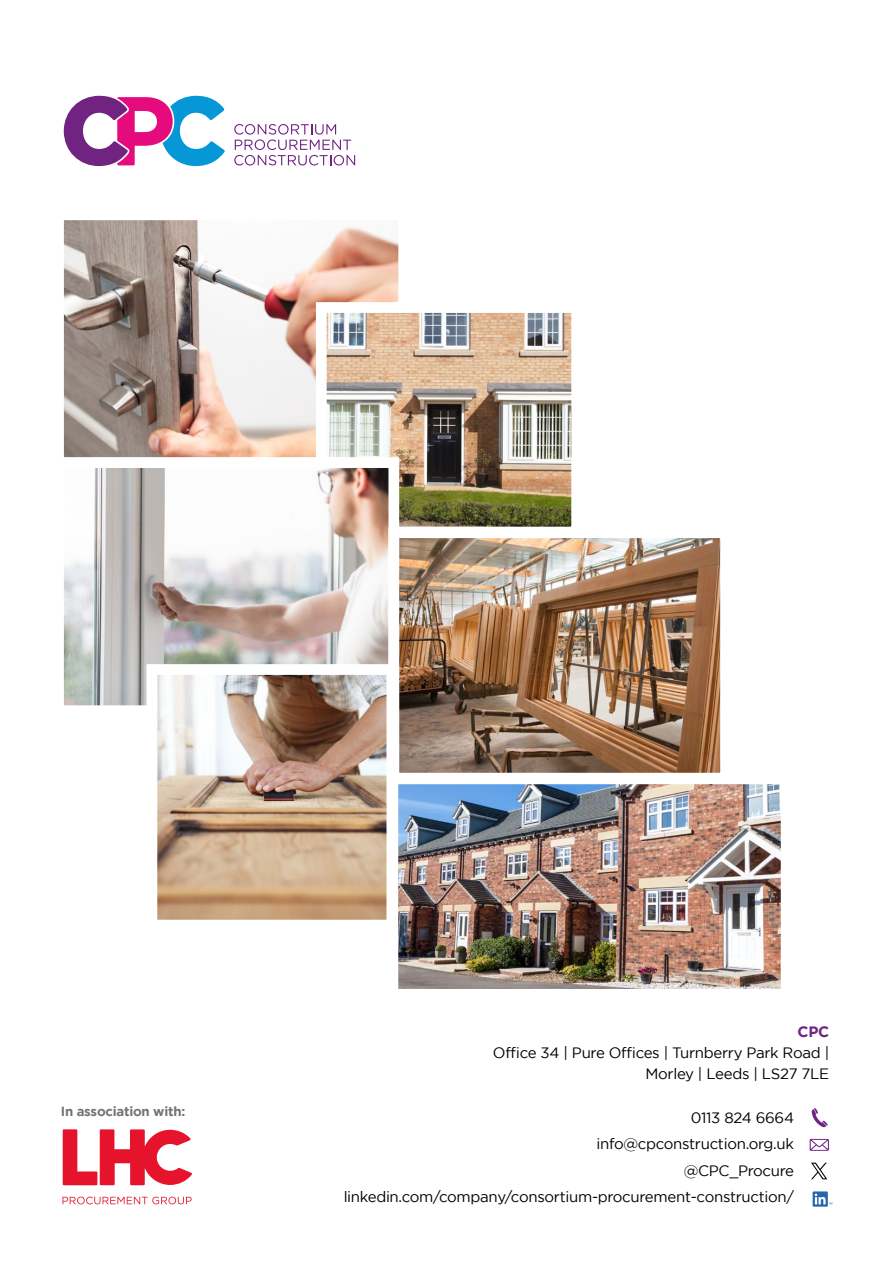
<style>
.page{position:relative;width:893px;height:1263px;background:#fff}
.page>*{position:absolute;margin:0;border:0;box-sizing:border-box;transform-origin:0 0}
.t1{font:15px/26.5px "Gotham";letter-spacing:-.02em;color:#000;text-align:right}
.t2{font:700 15px "Gotham";color:#702381}
.t3{font:700 13.2px "Gotham";letter-spacing:-.02em;color:#737372}
</style>
<div class="page">
<svg style="left:813px;top:1191px;width:19px;height:16px"></svg>
<svg style="left:812px;top:1108px;width:16px;height:19px"></svg>
<svg style="left:810px;top:1139px;width:19px;height:12px"></svg>
<svg style="left:64px;top:96px;width:161px;height:70px"></svg>
<svg style="left:234px;top:124px;width:121px;height:41px"></svg>
<img style="left:399px;top:785px;width:381px;height:203px">
<div style="left:388px;top:774px;width:403px;height:225px;border:10px solid #fff"></div>
<img style="left:65px;top:221px;width:332px;height:235px">
<div style="left:53px;top:209px;width:356px;height:259px;border:11px solid #fff"></div>
<img style="left:328px;top:314px;width:242px;height:211px">
<div style="left:316px;top:302px;width:266px;height:235px;border:11px solid #fff"></div>
<img style="left:65px;top:469px;width:322px;height:235px">
<div style="left:53px;top:457px;width:346px;height:259px;border:11px solid #fff"></div>
<img style="left:159px;top:676px;width:226px;height:242px">
<div style="left:147px;top:664px;width:250px;height:266px;border:11px solid #fff"></div>
<img style="left:400px;top:539px;width:319px;height:232px">
<div style="left:388px;top:527px;width:343px;height:256px;border:11px solid #fff"></div>
<svg style="left:63px;top:1129px;width:129px;height:56px"></svg>
<svg style="left:63px;top:1196px;width:129px;height:8px"></svg>
<svg style="left:811px;top:1162px;width:16px;height:17px"></svg>
<p class="t3" style="left:61px;top:1103px;width:126px">In association with:</p>
<p class="t2" style="left:798px;top:1023px;width:33px">CPC</p>
<p class="t1" style="left:493px;top:1042px;width:338px;line-height:21px">Office 34 | Pure Offices | Turnberry Park Road |<br>Morley | Leeds | LS27 7LE</p>
<p class="t1" style="left:344px;top:1104px;width:452px">0113 824 6664<br>info@cpconstruction.org.uk<br>@CPC_Procure linkedin.com/company/consortium-procurement-construction/</p>
</div>
